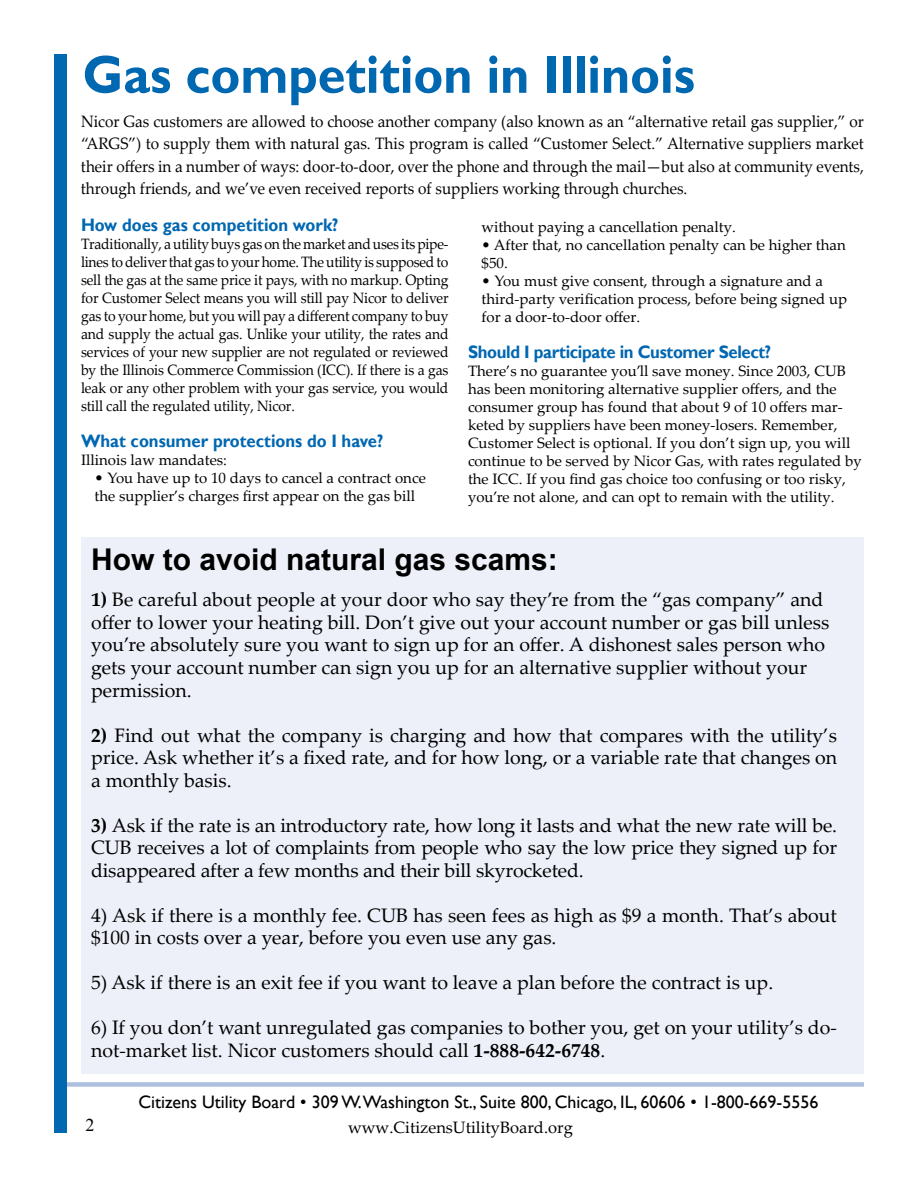
<style>
.page{position:relative;width:918px;height:1188px;background:#fff}
.page>*{position:absolute;margin:0;border:0;box-sizing:border-box;transform-origin:0 0}
.t1{font:700 54px "Gill Sans";color:#0067b1;scale:.93 1}
.t2{font:700 30px "Arial";color:#000}
.t3{font:19.5px/22.5px "Palatino Linotype";color:#000}
.t4{font:18px "Gill Sans";color:#000}
.t5{font:700 18px "Gill Sans";color:#0067b1;scale:.93 1}
.t6{font:700 18px "Gill Sans";letter-spacing:-.02em;color:#0067b1;scale:.93 1}
.t7{font:18px "Times New Roman";color:#000}
.t8{font:16.5px/22.5px "Palatino Linotype";color:#000;text-align:justify;scale:.93 1}
.t9{font:16.5px "Palatino Linotype";color:#000}
.t10{font:15px/18px "Palatino Linotype";color:#000}
.t11{font:15px/18px "Palatino Linotype";color:#000;text-align:justify;scale:.93 1}
.s1{font-weight:700}
</style>
<div class="page">
<div style="left:56px;top:1082px;width:808px;height:5px;background:#adc0e2"></div>
<div style="left:81px;top:537px;width:783px;height:537px;background:#edf0f9"></div>
<div style="left:54px;top:54px;width:13px;height:1078px;background:#0067b1"></div>
<h1 class="t1" style="left:82px;top:42px;width:660px">Gas competition in Illinois</h1>
<p class="t8" style="left:81px;top:109px;width:843px">Nicor Gas customers are allowed to choose another company (also known as an “alternative retail gas supplier,” or “ARGS”) to supply them with natural gas. This program is called “Customer Select.” Alternative suppliers market their offers in a number of ways: door-to-door, over the phone and through the mail—but also at community events, through friends, and we’ve even received reports of suppliers working through churches.</p>
<p class="t5" style="left:81px;top:215px;width:279px">How does gas competition work?</p>
<p class="t11" style="left:81px;top:235px;width:397px">Traditionally, a utility buys gas on the market and uses its pipe&shy;lines to deliver that gas to your home. The utility is supposed to sell the gas at the same price it pays, with no markup. Opting for Customer Select means you will still pay Nicor to deliver gas to your home, but you will pay a different company to buy and supply the actual gas. Unlike your utility, the rates and services of your new supplier are not regulated or reviewed by the Illinois Commerce Commission (ICC). If there is a gas leak or any other problem with your gas service, you would still call the regulated utility, Nicor.</p>
<p class="t5" style="left:81px;top:431px;width:327px">What consumer protections do I have?</p>
<p class="t10" style="left:81px;top:451px;width:147px">Illinois law mandates:</p>
<p class="t10" style="left:94px;top:469px;width:333px">• You have up to 10 days to cancel a contract once the supplier’s charges first appear on the gas bill</p>
<p class="t10" style="left:482px;top:217px;width:256px">without paying a cancellation penalty.</p>
<p class="t10" style="left:482px;top:235px;width:366px">• After that, no cancellation penalty can be higher than $50.</p>
<p class="t10" style="left:482px;top:271px;width:367px">• You must give consent, through a signature and a third-party verification process, before being signed up for a door-to-door offer.</p>
<p class="t6" style="left:468px;top:341px;width:328px">Should I participate in Customer Select?</p>
<p class="t10" style="left:468px;top:361px;width:395px">There’s no guarantee you’ll save money. Since 2003, CUB has been monitoring alternative supplier offers, and the consumer group has found that about 9 of 10 offers mar&shy;keted by suppliers have been money-losers. Remember, Customer Select is optional. If you don’t sign up, you will continue to be served by Nicor Gas, with rates regulated by the ICC. If you find gas choice too confusing or too risky, you’re not alone, and can opt to remain with the utility.</p>
<h2 class="t2" style="left:91px;top:539px;width:468px">How to avoid natural gas scams:</h2>
<p class="t3" style="left:91px;top:588px;width:740px"><span class="s1">1)</span> Be careful about people at your door who say they’re from the “gas company” and offer to lower your heating bill. Don’t give out your account number or gas bill unless you’re absolutely sure you want to sign up for an offer. A dishonest sales person who gets your account number can sign you up for an alternative supplier without your permission.</p>
<p class="t3" style="left:91px;top:723px;width:748px;text-align:justify"><span class="s1">2)</span> Find out what the company is charging and how that compares with the utility’s price. Ask whether it’s a fixed rate, and for how long, or a variable rate that changes on a monthly basis.</p>
<p class="t3" style="left:91px;top:813px;width:747px;text-align:justify"><span class="s1">3)</span> Ask if the rate is an introductory rate, how long it lasts and what the new rate will be.<br>CUB receives a lot of complaints from people who say the low price they signed up for disappeared after a few months and their bill skyrocketed.</p>
<p class="t3" style="left:91px;top:903px;width:747px">4) Ask if there is a monthly fee. CUB has seen fees as high as $9 a month. That’s about $100 in costs over a year, before you even use any gas.</p>
<p class="t3" style="left:91px;top:970px;width:684px">5) Ask if there is an exit fee if you want to leave a plan before the contract is up.</p>
<p class="t3" style="left:91px;top:1015px;width:747px">6) If you don’t want unregulated gas companies to bother you, get on your utility’s do&shy;not-market list. Nicor customers should call <span class="s1">1-888-642-6748</span>.</p>
<p class="t4" style="left:138px;top:1092px;width:682px">Citizens Utility Board • 309 W.Washington St., Suite 800, Chicago, IL, 60606 • 1-800-669-5556</p>
<p class="t7" style="left:86px;top:1113px;width:10px">2</p>
<p class="t9" style="left:348px;top:1116px;width:226px">www.CitizensUtilityBoard.org</p>
</div>
